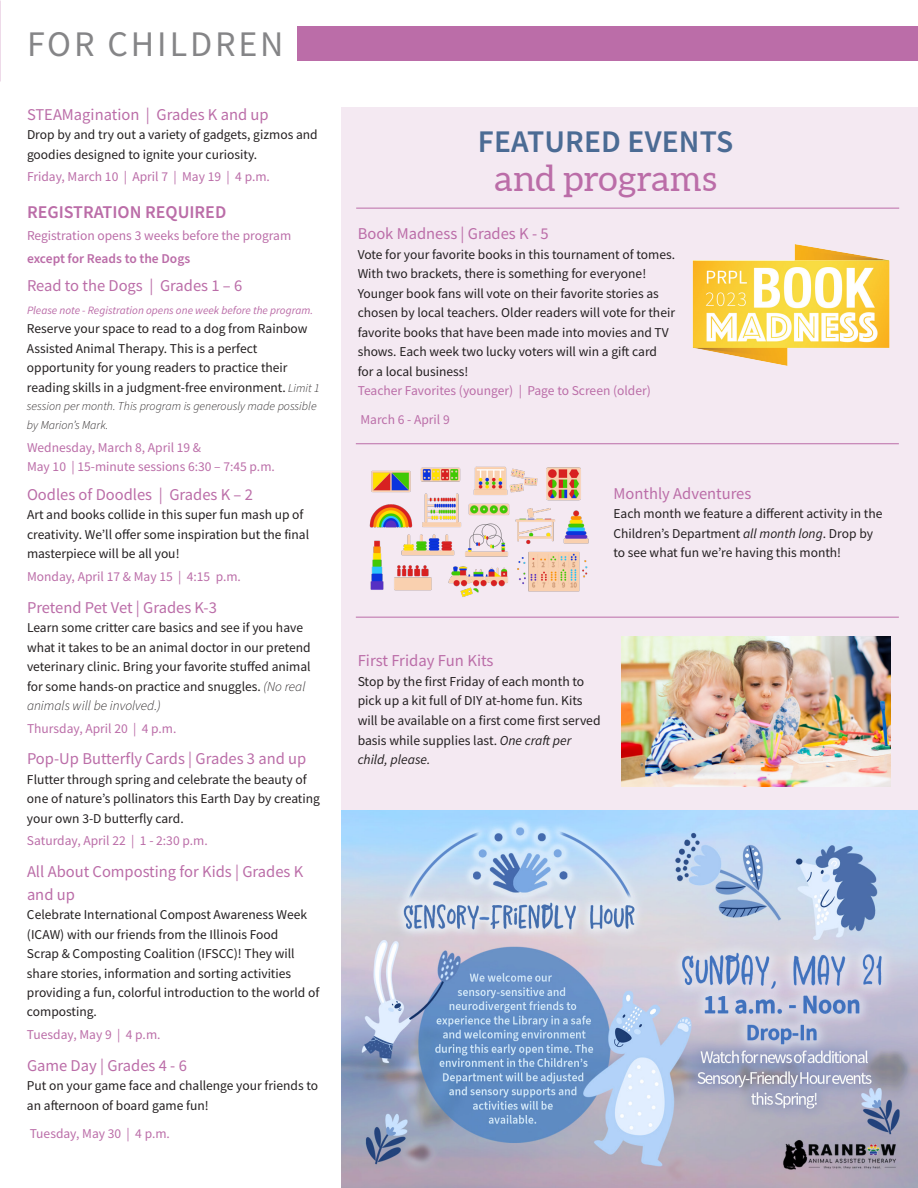
<style>
.page{position:relative;width:918px;height:1188px;background:#fff}
.page>*{position:absolute;margin:0;border:0;box-sizing:border-box;transform-origin:0 0}
.t1{font:36px "Source Sans Pro";letter-spacing:.08em;color:#858587}
.t2{font:36px "Aleo";color:#bb6da8}
.t3{font:600 31.5px "Source Sans Pro";letter-spacing:.005em;color:#4b6b94}
.t4{font:600 18px "Source Sans Pro";color:#bb6da8}
.t5{font:16.65px "Source Sans Pro";color:#bb6da8}
.t6{font:16.5px/22.5px "Source Sans Pro";color:#bb6da8}
.t7{font:13.65px/19.6px "Source Sans Pro";color:#231f20}
.t8{font:13.5px/19.5px "Source Sans Pro";color:#231f20}
.t9{font:13.5px/22.5px "Source Sans Pro";color:#bb6da8}
.t10{font:italic 300 12px/19.5px "Source Sans Pro";color:#231f20}
.t11{font:italic 11.25px "Source Sans Pro";color:#bb6da8}
.s1{font-weight:600}
.s2{font-weight:300;font-style:italic;font-size:12px}
.s3{font-weight:300;font-style:italic}
.s4{color:#bb6da8}
.s5{font-style:italic}
</style>
<div class="page">
<div style="left:341px;top:108px;width:577px;height:1080px;background:#f4e9f2"></div>
<div style="left:297px;top:27px;width:621px;height:34px;background:#bb6da8"></div>
<img style="left:622px;top:637px;width:268px;height:150px">
<img style="left:369px;top:466px;width:220px;height:131px">
<hr style="left:356px;top:208px;width:543px;height:1px;background:#bb6da8">
<hr style="left:356px;top:443px;width:543px;height:1px;background:#bb6da8">
<hr style="left:356px;top:617px;width:543px;height:1px;background:#bb6da8">
<img style="left:692px;top:244px;width:198px;height:122px">
<img style="left:341px;top:811px;width:577px;height:377px">
<p class="t1" style="left:27px;top:21px;width:258px">FOR CHILDREN</p>
<p class="t6" style="left:27px;top:103px;width:243px">STEAMagination | Grades K and up</p>
<p class="t8" style="left:27px;top:125px;width:292px">Drop by and try out a variety of gadgets, gizmos and goodies designed to ignite your curiosity.</p>
<p class="t9" style="left:27px;top:166px;width:244px">Friday, March 10 | April 7 | May 19 | 4 p.m.</p>
<p class="t4" style="left:27px;top:200px;width:201px">REGISTRATION REQUIRED</p>
<p class="t9" style="left:27px;top:224px;width:266px">Registration opens 3 weeks before the program <span class="s1">except for Reads to the Dogs</span></p>
<p class="t6" style="left:27px;top:274px;width:217px">Read to the Dogs | Grades 1 – 6</p>
<p class="t11" style="left:27px;top:303px;width:288px">Please note - Registration opens one week before the program.</p>
<p class="t8" style="left:27px;top:319px;width:294px">Reserve your space to read to a dog from Rainbow Assisted Animal Therapy. This is a perfect opportunity for young readers to practice their reading skills in a judgment-free environment. <span class="s2">Limit 1</span></p>
<p class="t10" style="left:27px;top:396px;width:291px">session per month. This program is generously made possible by Marion’s Mark.</p>
<p class="t9" style="left:27px;top:438px;width:249px;line-height:19.5px">Wednesday, March 8, April 19 &amp;<br>May 10 | 15-minute sessions 6:30 – 7:45 p.m.</p>
<p class="t6" style="left:27px;top:483px;width:228px">Oodles of Doodles | Grades K – 2</p>
<p class="t8" style="left:27px;top:505px;width:284px">Art and books collide in this super fun mash up of creativity. We’ll offer some inspiration but the final masterpiece will be all you!</p>
<p class="t9" style="left:27px;top:565px;width:215px">Monday, April 17 &amp; May 15 | 4:15 p.m.</p>
<p class="t6" style="left:27px;top:596px;width:191px">Pretend Pet Vet | Grades K-3</p>
<p class="t8" style="left:27px;top:618px;width:285px">Learn some critter care basics and see if you have what it takes to be an animal doctor in our pretend veterinary clinic. Bring your favorite stuffed animal for some hands-on practice and snuggles. <span class="s3">(No real animals will be involved.)</span></p>
<p class="t9" style="left:27px;top:717px;width:151px">Thursday, April 20 | 4 p.m.</p>
<p class="t6" style="left:27px;top:748px;width:281px">Pop-Up Butterfly Cards | Grades 3 and up</p>
<p class="t8" style="left:27px;top:770px;width:295px">Flutter through spring and celebrate the beauty of one of nature’s pollinators this Earth Day by creating your own 3-D butterfly card.</p>
<p class="t9" style="left:27px;top:830px;width:182px">Saturday, April 22 | 1 - 2:30 p.m.</p>
<p class="t6" style="left:27px;top:860px;width:278px">All About Composting for Kids | Grades K and up</p>
<p class="t8" style="left:27px;top:905px;width:294px">Celebrate International Compost Awareness Week (ICAW) with our friends from the Illinois Food<br>Scrap &amp; Composting Coalition (IFSCC)! They will share stories, information and sorting activities providing a fun, colorful introduction to the world of composting.</p>
<p class="t9" style="left:27px;top:1023px;width:135px">Tuesday, May 9 | 4 p.m.</p>
<p class="t6" style="left:27px;top:1054px;width:161px">Game Day | Grades 4 - 6</p>
<p class="t8" style="left:27px;top:1076px;width:293px">Put on your game face and challenge your friends to an afternoon of board game fun!</p>
<p class="t9" style="left:30px;top:1123px;width:142px">Tuesday, May 30 | 4 p.m.</p>
<p class="t3" style="left:478px;top:120px;width:257px">FEATURED EVENTS</p>
<p class="t2" style="left:495px;top:157px;width:224px">and programs</p>
<p class="t6" style="left:358px;top:222px;width:193px">Book Madness | Grades K - 5</p>
<p class="t8" style="left:358px;top:244px;width:319px">Vote for your favorite books in this tournament of tomes.<br>With two brackets, there is something for everyone!<br>Younger book fans will vote on their favorite stories as chosen by local teachers. Older readers will vote for their favorite books that have been made into movies and TV shows. Each week two lucky voters will win a gift card for a local business!<br><span class="s4">Teacher Favorites (younger) | Page to Screen (older)</span></p>
<p class="t9" style="left:360px;top:408px;width:91px">March 6 - April 9</p>
<p class="t6" style="left:614px;top:482px;width:139px">Monthly Adventures</p>
<p class="t8" style="left:614px;top:504px;width:270px">Each month we feature a different activity in the<br>Children’s Department <span class="s5">all month long</span>. Drop by to see what fun we’re having this month!</p>
<p class="t5" style="left:358px;top:650px;width:137px">First Friday Fun Kits</p>
<p class="t7" style="left:358px;top:671px;width:244px">Stop by the first Friday of each month to pick up a kit full of DIY at-home fun. Kits will be available on a first come first served basis while supplies last. <span class="s5">One craft per child, please.</span></p>
</div>
